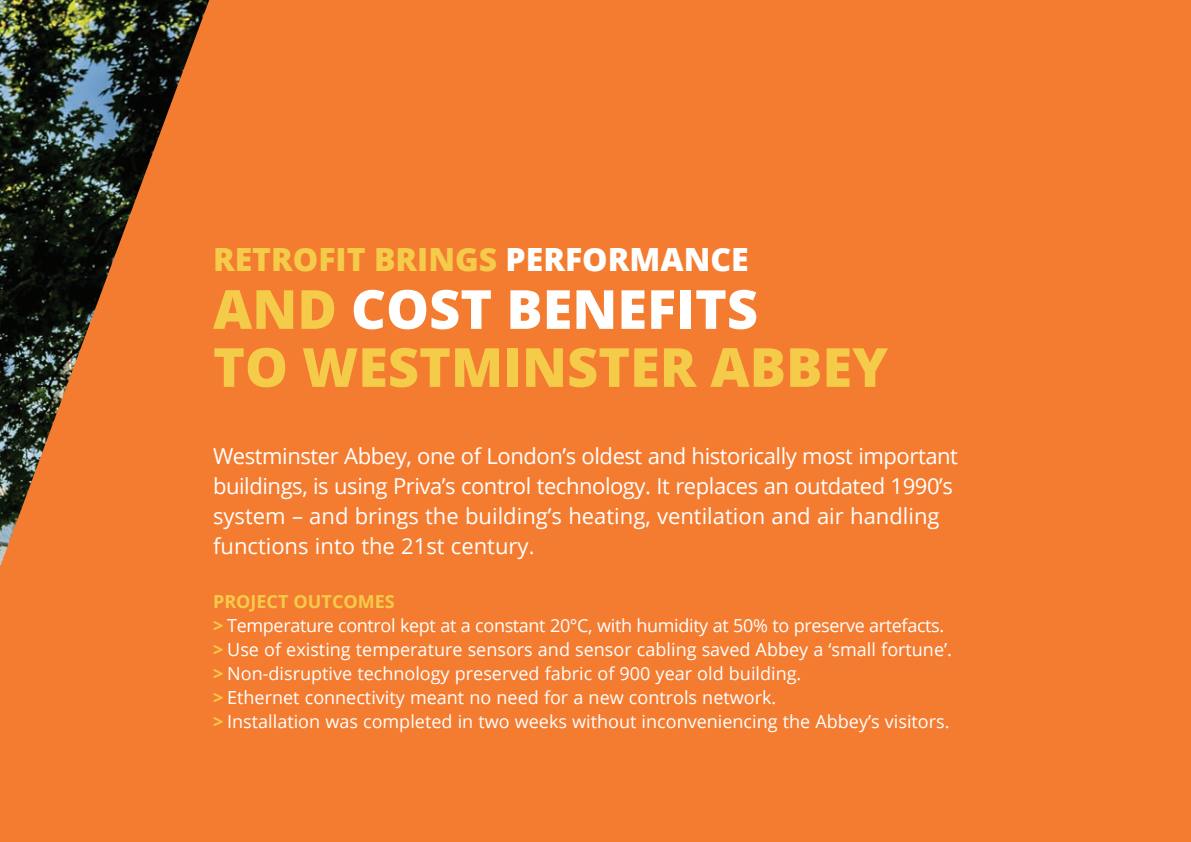
<style>
.page{position:relative;width:1191px;height:842px;background:#f47c31}
.page>*{position:absolute;margin:0;border:0;box-sizing:border-box;transform-origin:0 0}
.TITLE_IN_BLUE_FRAME{font:800 54px/58px "Open Sans";color:#f5cc4a}
.Heading_Small_Text{font:800 32px "Open Sans";color:#f5cc4a}
.INTRO{font:22px/30px "Open Sans";letter-spacing:-.02em;color:#fff}
.Bullets_9_12{font:18px "Open Sans";color:#fff}
.Bullets_9_12-2{font:18px "Open Sans";letter-spacing:-.02em;color:#fff}
.Subhead_All_Caps{font:700 18px "Open Sans";color:#f5cc4a}
.s1{color:#fff}
.s2{font-weight:700;color:#f5cc4a}
</style>
<div class="page">
<p class="Heading_Small_Text" style="left:213px;top:235px;width:537px">RETROFIT BRINGS <span class="s1">PERFORMANCE</span></p>
<p class="TITLE_IN_BLUE_FRAME" style="left:213px;top:277px;width:676px">AND <span class="s1">COST BENEFITS<br></span>TO WESTMINSTER ABBEY</p>
<p class="INTRO" style="left:213px;top:440px;width:746px">Westminster Abbey, one of London’s oldest and historically most important buildings, is using Priva’s control technology. It replaces an outdated 1990’s system – and brings the building’s heating, ventilation and air handling functions into the 21st century.</p>
<p class="Subhead_All_Caps" style="left:213px;top:588px;width:183px">PROJECT OUTCOMES</p>
<p class="Bullets_9_12-2" style="left:213px;top:613px;width:732px"><span class="s2">&gt;</span> Temperature control kept at a constant 20°C, with humidity at 50% to preserve artefacts.</p>
<p class="Bullets_9_12" style="left:213px;top:637px;width:740px"><span class="s2">&gt;</span> Use of existing temperature sensors and sensor cabling saved Abbey a ‘small fortune’.</p>
<p class="Bullets_9_12" style="left:213px;top:661px;width:590px"><span class="s2">&gt;</span> Non-disruptive technology preserved fabric of 900 year old building.</p>
<p class="Bullets_9_12" style="left:213px;top:685px;width:565px"><span class="s2">&gt;</span> Ethernet connectivity meant no need for a new controls network.</p>
<p class="Bullets_9_12" style="left:213px;top:709px;width:738px"><span class="s2">&gt;</span> Installation was completed in two weeks without inconveniencing the Abbey’s visitors.</p>
</div>
